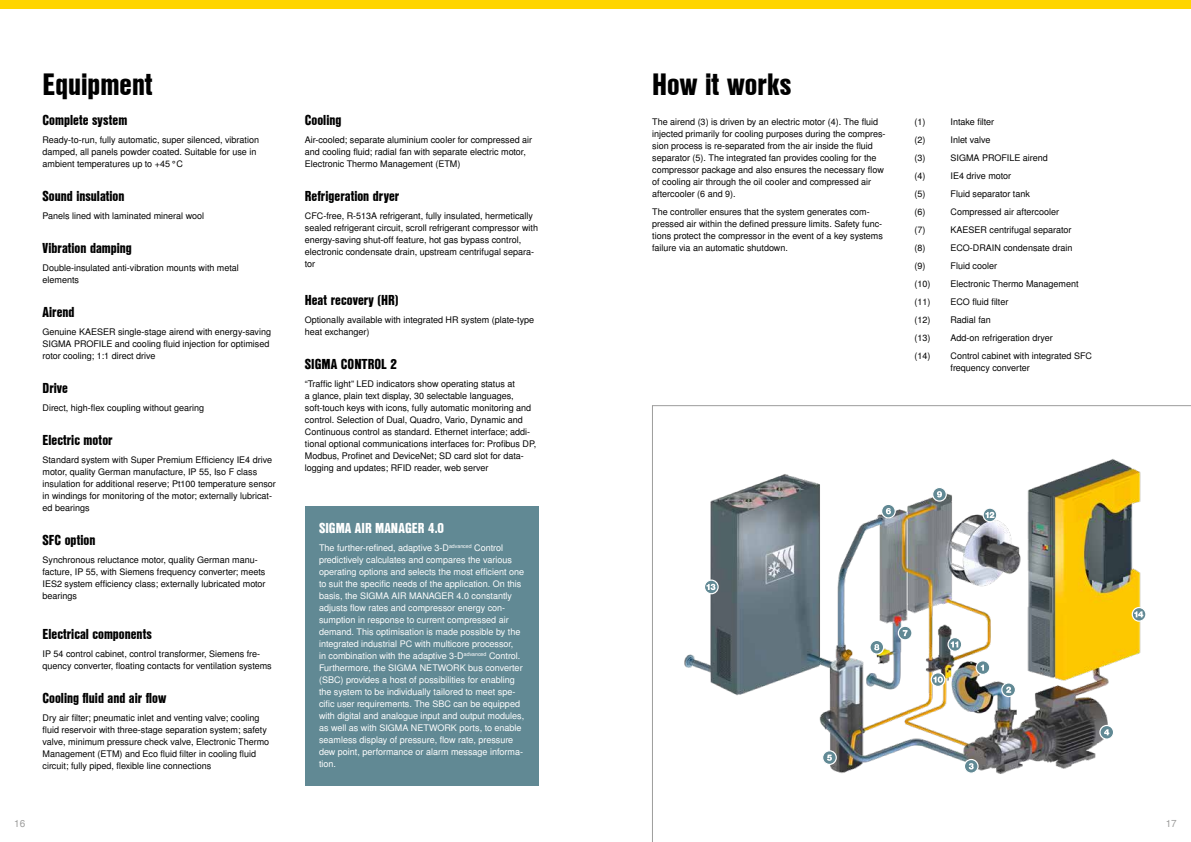
<style>
.page{position:relative;width:1191px;height:842px;background:#fff}
.page>*{position:absolute;margin:0;border:0;box-sizing:border-box;transform-origin:0 0}
.t1{font:30px "Nimbus San L Bla Con";color:#000}
.t2{font:14px "Nimbus San L Bla Con";color:#000}
.t3{font:14px "Nimbus San L Bla Con";color:#fff}
.t4{font:10px "Nimbus San L";color:#9d9d9c}
.t5{font:9px/12px "Nimbus San L";color:#000}
.t6{font:9px/12px "Nimbus San L";color:#fff}
</style>
<div class="page">
<div style="left:0;top:0;width:1191px;height:9px;background:#ffd500"></div>
<div style="left:305px;top:506px;width:234px;height:279px;background:#618994"></div>
<svg style="left:652px;top:405px;width:539px;height:437px"></svg>
<svg style="left:976px;top:661px;width:13px;height:13px"></svg>
<div style="left:975px;top:660px;width:15px;height:15px;border:1px solid #fff;border-radius:50%"></div>
<svg style="left:980px;top:665px;width:4px;height:6px"></svg>
<svg style="left:1001px;top:683px;width:14px;height:13px"></svg>
<div style="left:1001px;top:682px;width:15px;height:15px;border:1px solid #fff;border-radius:50%"></div>
<svg style="left:1006px;top:687px;width:5px;height:6px"></svg>
<svg style="left:964px;top:759px;width:14px;height:14px"></svg>
<div style="left:963px;top:759px;width:15px;height:15px;border:1px solid #fff;border-radius:50%"></div>
<svg style="left:968px;top:763px;width:5px;height:6px"></svg>
<svg style="left:1100px;top:725px;width:13px;height:14px"></svg>
<div style="left:1099px;top:725px;width:15px;height:15px;border:1px solid #fff;border-radius:50%"></div>
<svg style="left:1104px;top:729px;width:5px;height:6px"></svg>
<svg style="left:822px;top:751px;width:14px;height:13px"></svg>
<div style="left:822px;top:750px;width:15px;height:15px;border:1px solid #fff;border-radius:50%"></div>
<svg style="left:827px;top:755px;width:5px;height:6px"></svg>
<svg style="left:881px;top:504px;width:14px;height:14px"></svg>
<div style="left:881px;top:504px;width:14px;height:14px;border:1px solid #fff;border-radius:50%"></div>
<svg style="left:886px;top:508px;width:5px;height:6px"></svg>
<svg style="left:898px;top:626px;width:14px;height:14px"></svg>
<div style="left:897px;top:626px;width:15px;height:14px;border:1px solid #fff;border-radius:50%"></div>
<svg style="left:902px;top:630px;width:5px;height:6px"></svg>
<svg style="left:870px;top:640px;width:13px;height:14px"></svg>
<div style="left:869px;top:640px;width:15px;height:15px;border:1px solid #fff;border-radius:50%"></div>
<svg style="left:874px;top:644px;width:5px;height:6px"></svg>
<svg style="left:983px;top:508px;width:13px;height:14px"></svg>
<div style="left:982px;top:507px;width:15px;height:15px;border:1px solid #fff;border-radius:50%"></div>
<svg style="left:985px;top:512px;width:9px;height:6px"></svg>
<svg style="left:704px;top:580px;width:14px;height:14px"></svg>
<div style="left:704px;top:579px;width:14px;height:15px;border:1px solid #fff;border-radius:50%"></div>
<svg style="left:706px;top:584px;width:9px;height:6px"></svg>
<svg style="left:932px;top:487px;width:14px;height:14px"></svg>
<div style="left:932px;top:487px;width:15px;height:15px;border:1px solid #fff;border-radius:50%"></div>
<svg style="left:937px;top:491px;width:5px;height:6px"></svg>
<svg style="left:931px;top:673px;width:14px;height:13px"></svg>
<div style="left:930px;top:672px;width:15px;height:15px;border:1px solid #fff;border-radius:50%"></div>
<svg style="left:933px;top:676px;width:10px;height:7px"></svg>
<svg style="left:948px;top:638px;width:13px;height:13px"></svg>
<div style="left:947px;top:637px;width:15px;height:15px;border:1px solid #fff;border-radius:50%"></div>
<svg style="left:950px;top:641px;width:8px;height:6px"></svg>
<svg style="left:1132px;top:607px;width:13px;height:14px"></svg>
<div style="left:1131px;top:607px;width:15px;height:15px;border:1px solid #fff;border-radius:50%"></div>
<svg style="left:1134px;top:611px;width:9px;height:6px"></svg>
<h1 class="t1" style="left:43px;top:61px;width:112px">Equipment</h1>
<h2 class="t2" style="left:43px;top:109px;width:86px">Complete system</h2>
<p class="t5" style="left:43px;top:134px;width:218px">Ready-to-run, fully automatic, super silenced, vibration damped, all panels powder coated. Suitable for use in ambient temperatures up to +45°C</p>
<h2 class="t2" style="left:43px;top:185px;width:83px">Sound insulation</h2>
<p class="t5" style="left:43px;top:210px;width:163px">Panels lined with laminated mineral wool</p>
<h2 class="t2" style="left:43px;top:237px;width:91px">Vibration damping</h2>
<p class="t5" style="left:43px;top:262px;width:198px">Double-insulated anti-vibration mounts with metal elements</p>
<h2 class="t2" style="left:43px;top:301px;width:33px">Airend</h2>
<p class="t5" style="left:43px;top:326px;width:230px">Genuine KAESER single-stage airend with energy-saving<br>SIGMA PROFILE and cooling fluid injection for optimised rotor cooling; 1:1 direct drive</p>
<h2 class="t2" style="left:43px;top:377px;width:27px">Drive</h2>
<p class="t5" style="left:43px;top:402px;width:163px">Direct, high-flex coupling without gearing</p>
<h2 class="t2" style="left:43px;top:429px;width:72px">Electric motor</h2>
<p class="t5" style="left:43px;top:454px;width:235px">Standard system with Super Premium Efficiency IE4 drive motor, quality German manufacture, IP 55, Iso F class insulation for additional reserve; Pt100 temperature sensor in windings for monitoring of the motor; externally lubricat&shy;ed bearings</p>
<h2 class="t2" style="left:43px;top:529px;width:54px">SFC option</h2>
<p class="t5" style="left:43px;top:554px;width:225px">Synchronous reluctance motor, quality German manu&shy;facture, IP 55, with Siemens frequency converter; meets IES2 system efficiency class; externally lubricated motor bearings</p>
<h2 class="t2" style="left:43px;top:623px;width:111px">Electrical components</h2>
<p class="t5" style="left:43px;top:648px;width:231px">IP 54 control cabinet, control transformer, Siemens fre&shy;quency converter, floating contacts for ventilation systems</p>
<h2 class="t2" style="left:43px;top:687px;width:125px">Cooling fluid and air flow</h2>
<p class="t5" style="left:43px;top:712px;width:228px">Dry air filter; pneumatic inlet and venting valve; cooling fluid reservoir with three-stage separation system; safety valve, minimum pressure check valve, Electronic Thermo Management (ETM) and Eco fluid filter in cooling fluid circuit; fully piped, flexible line connections</p>
<h2 class="t2" style="left:305px;top:109px;width:38px">Cooling</h2>
<p class="t5" style="left:305px;top:134px;width:229px">Air-cooled; separate aluminium cooler for compressed air and cooling fluid; radial fan with separate electric motor,<br>Electronic Thermo Management (ETM)</p>
<h2 class="t2" style="left:305px;top:185px;width:96px">Refrigeration dryer</h2>
<p class="t5" style="left:305px;top:210px;width:235px">CFC-free, R-513A refrigerant, fully insulated, hermetically sealed refrigerant circuit, scroll refrigerant compressor with energy-saving shut-off feature, hot gas bypass control, electronic condensate drain, upstream centrifugal separa&shy;tor</p>
<h2 class="t2" style="left:305px;top:289px;width:95px">Heat recovery (HR)</h2>
<p class="t5" style="left:305px;top:314px;width:231px">Optionally available with integrated HR system (plate-type heat exchanger)</p>
<h2 class="t2" style="left:305px;top:353px;width:94px">SIGMA CONTROL 2</h2>
<p class="t5" style="left:305px;top:378px;width:233px">“Traffic light” LED indicators show operating status at<br>a glance, plain text display, 30 selectable languages, soft-touch keys with icons, fully automatic monitoring and control. Selection of Dual, Quadro, Vario, Dynamic and Continuous control as standard. Ethernet interface; addi&shy;tional optional communications interfaces for: Profibus DP, Modbus, Profinet and DeviceNet; SD card slot for data&shy;logging and updates; RFID reader, web server</p>
<h2 class="t3" style="left:319px;top:517px;width:127px">SIGMA AIR MANAGER 4.0</h2>
<p class="t6" style="left:319px;top:542px;width:207px">The further-refined, adaptive 3-D<sup>advanced</sup> Control predictively calculates and compares the various operating options and selects the most efficient one to suit the specific needs of the application. On this basis, the SIGMA AIR MANAGER 4.0 constantly adjusts flow rates and compressor energy con&shy;sumption in response to current compressed air demand. This optimisation is made possible by the integrated industrial PC with multicore processor,<br>in combination with the adaptive 3-D<sup>advanced</sup> Control.<br>Furthermore, the SIGMA NETWORK bus converter (SBC) provides a host of possibilities for enabling the system to be individually tailored to meet spe&shy;cific user requirements. The SBC can be equipped with digital and analogue input and output modules, as well as with SIGMA NETWORK ports, to enable seamless display of pressure, flow rate, pressure dew point, performance or alarm message informa&shy;tion.</p>
<h1 class="t1" style="left:652px;top:61px;width:141px">How it works</h1>
<p class="t5" style="left:652px;top:116px;width:235px">The airend (3) is driven by an electric motor (4). The fluid injected primarily for cooling purposes during the compres&shy;sion process is re-separated from the air inside the fluid separator (5). The integrated fan provides cooling for the compressor package and also ensures the necessary flow of cooling air through the oil cooler and compressed air aftercooler (6 and 9).</p>
<p class="t5" style="left:652px;top:206px;width:232px">The controller ensures that the system generates com&shy;pressed air within the defined pressure limits. Safety func&shy;tions protect the compressor in the event of a key systems failure via an automatic shutdown.</p>
<p class="t5" style="left:914px;top:116px;width:12px">(1)</p>
<p class="t5" style="left:950px;top:116px;width:45px">Intake filter</p>
<p class="t5" style="left:914px;top:134px;width:12px">(2)</p>
<p class="t5" style="left:950px;top:134px;width:42px">Inlet valve</p>
<p class="t5" style="left:914px;top:152px;width:12px">(3)</p>
<p class="t5" style="left:950px;top:152px;width:99px">SIGMA PROFILE airend</p>
<p class="t5" style="left:914px;top:170px;width:12px">(4)</p>
<p class="t5" style="left:950px;top:170px;width:62px">IE4 drive motor</p>
<p class="t5" style="left:914px;top:188px;width:12px">(5)</p>
<p class="t5" style="left:950px;top:188px;width:81px">Fluid separator tank</p>
<p class="t5" style="left:914px;top:206px;width:12px">(6)</p>
<p class="t5" style="left:950px;top:206px;width:110px">Compressed air aftercooler</p>
<p class="t5" style="left:914px;top:224px;width:12px">(7)</p>
<p class="t5" style="left:950px;top:224px;width:122px">KAESER centrifugal separator</p>
<p class="t5" style="left:914px;top:242px;width:12px">(8)</p>
<p class="t5" style="left:950px;top:242px;width:123px">ECO-DRAIN condensate drain</p>
<p class="t5" style="left:914px;top:260px;width:12px">(9)</p>
<p class="t5" style="left:950px;top:260px;width:48px">Fluid cooler</p>
<p class="t5" style="left:914px;top:278px;width:18px">(10)</p>
<p class="t5" style="left:950px;top:278px;width:129px">Electronic Thermo Management</p>
<p class="t5" style="left:914px;top:296px;width:18px">(11)</p>
<p class="t5" style="left:950px;top:296px;width:59px">ECO fluid filter</p>
<p class="t5" style="left:914px;top:314px;width:18px">(12)</p>
<p class="t5" style="left:914px;top:311px;width:179px;line-height:18px;text-indent:36px">Radial fan<br>(13) Add-on refrigeration dryer<br>(14) Control cabinet with integrated SFC</p>
<p class="t5" style="left:950px;top:362px;width:81px">frequency converter</p>
<p class="t4" style="left:14px;top:817px;width:13px">16</p>
<p class="t4" style="left:1165px;top:817px;width:13px">17</p>
</div>
